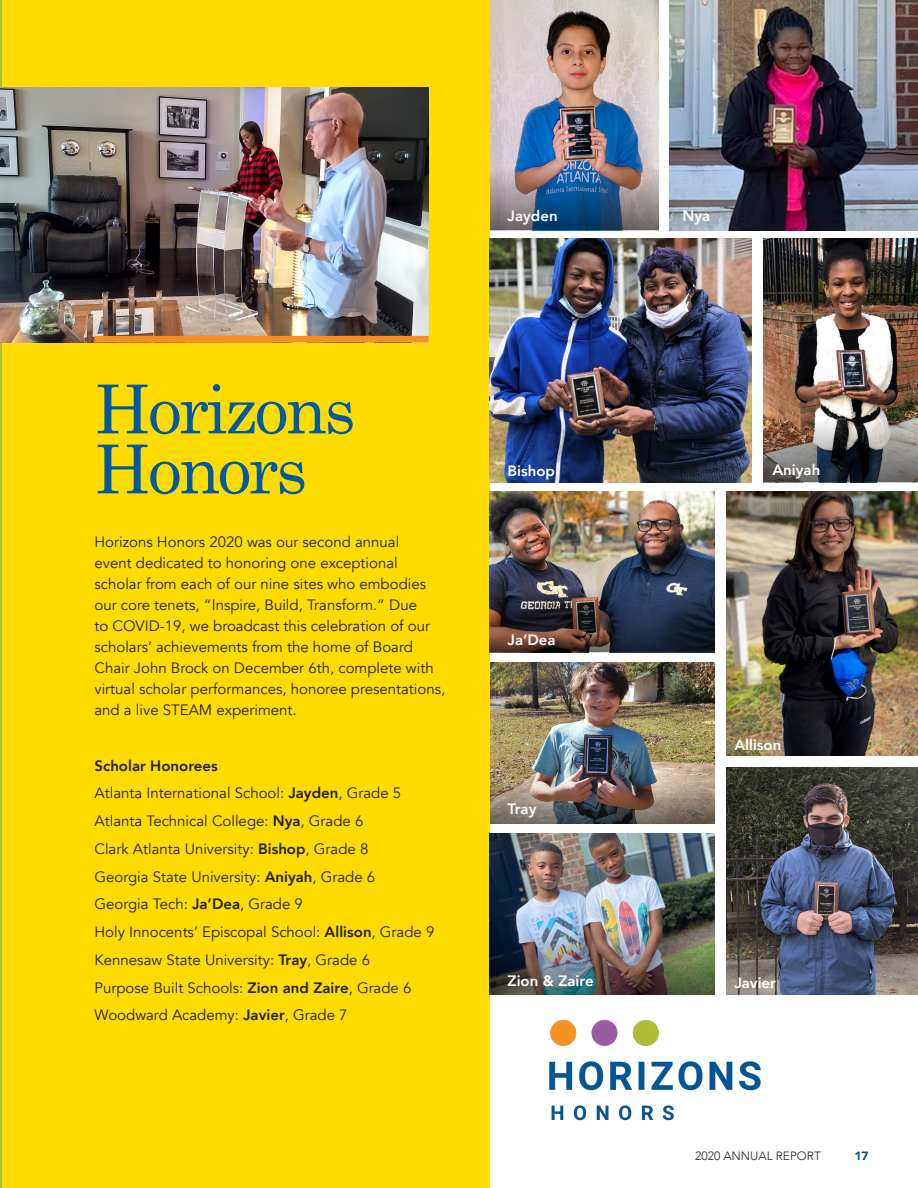
<style>
.page{position:relative;width:918px;height:1188px;background:#fff}
.page>*{position:absolute;margin:0;border:0;box-sizing:border-box;transform-origin:0 0}
.t1{font:67.5px/60px "Century Schoolbook";letter-spacing:-.04em;color:#015a9d}
.t2{font:15px/21px "Avenir";color:#231f20}
.t3{font:800 15px "Avenir";color:#fff}
.t4{font:800 15px "Avenir";color:#231f20}
.t5{font:300 12px "Avenir";color:#231f20}
.t6{font:900 12px "Avenir";color:#015a9d}
.s1{font-weight:800}
</style>
<div class="page">
<div style="left:0;top:0;width:14px;height:1188px;background:#aebc37"></div>
<img style="left:489px;top:662px;width:226px;height:118px">
<img style="left:489px;top:780px;width:226px;height:44px">
<div style="left:2px;top:0;width:487px;height:1188px;background:#ffdc01"></div>
<img style="left:549px;top:1020px;width:212px;height:101px">
<img style="left:0;top:88px;width:429px;height:254px">
<img style="left:490px;top:0;width:169px;height:166px">
<img style="left:763px;top:239px;width:155px;height:179px">
<img style="left:726px;top:491px;width:192px;height:265px">
<img style="left:726px;top:768px;width:192px;height:227px">
<img style="left:670px;top:0;width:248px;height:230px">
<img style="left:489px;top:239px;width:262px;height:243px">
<img style="left:489px;top:491px;width:226px;height:98px">
<img style="left:489px;top:834px;width:226px;height:97px">
<img style="left:763px;top:418px;width:155px;height:64px">
<img style="left:489px;top:931px;width:226px;height:64px">
<svg style="left:489px;top:589px;width:226px;height:63px"></svg>
<img style="left:490px;top:166px;width:169px;height:64px">
<div style="left:94px;top:336px;width:335px;height:7px;background:#f68f1e"></div>
<p class="t3" style="left:508px;top:204px;width:52px">Jayden</p>
<p class="t1" style="left:94px;top:377px;width:263px">Horizons<br>Honors</p>
<p class="t2" style="left:94px;top:532px;width:352px">Horizons Honors 2020 was our second annual<br>event dedicated to honoring one exceptional scholar from each of our nine sites who embodies our core tenets, “Inspire, Build, Transform.” Due<br>to COVID-19, we broadcast this celebration of our scholars’ achievements from the home of Board Chair John Brock on December 6th, complete with virtual scholar performances, honoree presentations, and a live STEAM experiment.</p>
<p class="t4" style="left:94px;top:754px;width:125px">Scholar Honorees</p>
<p class="t2" style="left:94px;top:783px;width:308px">Atlanta International School: <span class="s1">Jayden</span>, Grade 5</p>
<p class="t2" style="left:94px;top:811px;width:270px">Atlanta Technical College: <span class="s1">Nya</span>, Grade 6</p>
<p class="t2" style="left:94px;top:839px;width:275px">Clark Atlanta University: <span class="s1">Bishop</span>, Grade 8</p>
<p class="t2" style="left:94px;top:866px;width:282px">Georgia State University: <span class="s1">Aniyah</span>, Grade 6</p>
<p class="t2" style="left:94px;top:894px;width:210px">Georgia Tech: <span class="s1">Ja’Dea</span>, Grade 9</p>
<p class="t2" style="left:94px;top:922px;width:341px">Holy Innocents’ Episcopal School: <span class="s1">Allison</span>, Grade 9</p>
<p class="t2" style="left:94px;top:950px;width:277px">Kennesaw State University: <span class="s1">Tray</span>, Grade 6</p>
<p class="t2" style="left:94px;top:977px;width:318px">Purpose Built Schools: <span class="s1">Zion and Zaire</span>, Grade 6</p>
<p class="t2" style="left:94px;top:1005px;width:255px">Woodward Academy: <span class="s1">Javier</span>, Grade 7</p>
<p class="t3" style="left:508px;top:459px;width:49px">Bishop</p>
<p class="t3" style="left:508px;top:628px;width:50px">Ja’Dea</p>
<p class="t3" style="left:508px;top:797px;width:30px">Tray</p>
<p class="t3" style="left:508px;top:969px;width:88px">Zion &amp; Zaire</p>
<p class="t3" style="left:683px;top:204px;width:29px">Nya</p>
<p class="t3" style="left:772px;top:458px;width:49px">Aniyah</p>
<p class="t3" style="left:734px;top:733px;width:48px">Allison</p>
<p class="t3" style="left:734px;top:971px;width:43px">Javier</p>
<p class="t5" style="left:695px;top:1148px;width:127px">2020 ANNUAL REPORT</p>
<p class="t6" style="left:855px;top:1145px;width:16px">17</p>
</div>
